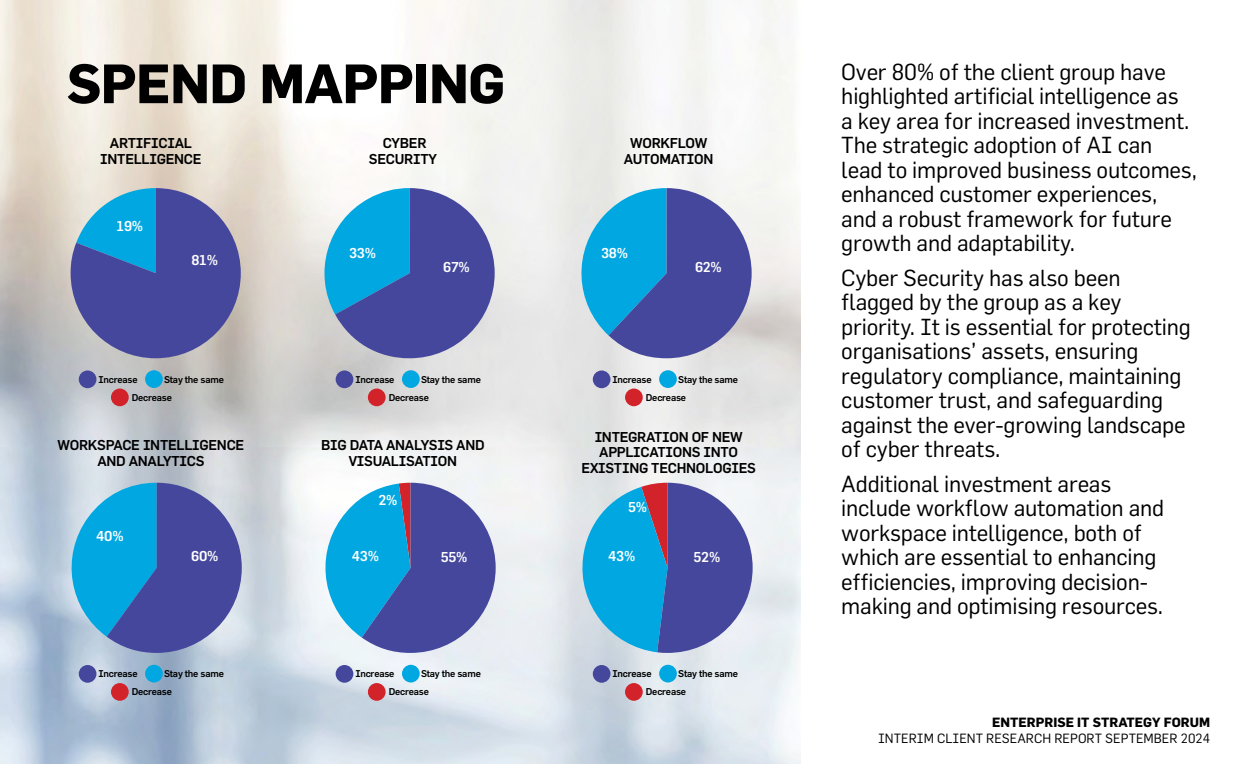
<style>
.page{position:relative;width:1260px;height:764px;background:#fff}
.page>*{position:absolute;margin:0;border:0;box-sizing:border-box;transform-origin:0 0}
.t1{font:700 54.25px "Flama";letter-spacing:-.01em;color:#000}
.t2{font:22.75px/24.5px "Flama";letter-spacing:-.01em;color:#000}
.t3{font:500 14px/15.8px "Flama";letter-spacing:-.02em;color:#000;text-align:center}
.t4{font:500 14px "Flama";letter-spacing:-.02em;color:#fff}
.t5{font:13.12px "Flama";color:#000}
.t6{font:700 13.12px "Flama";color:#000}
.t7{font:500 9.62px/17.7px "Flama";letter-spacing:-.02em;color:#000}
</style>
<div class="page">
<img style="left:0;top:0;width:801px;height:764px">
<svg style="left:71px;top:188px;width:170px;height:170px"></svg>
<svg style="left:312px;top:188px;width:183px;height:170px"></svg>
<svg style="left:572px;top:188px;width:180px;height:170px"></svg>
<svg style="left:64px;top:483px;width:178px;height:170px"></svg>
<svg style="left:314px;top:483px;width:182px;height:170px"></svg>
<svg style="left:577px;top:483px;width:176px;height:170px"></svg>
<div style="left:79px;top:370px;width:17px;height:18px;background:#45479d;border-radius:50%"></div>
<div style="left:111px;top:389px;width:18px;height:17px;background:#d2232a;border-radius:50%"></div>
<div style="left:145px;top:370px;width:18px;height:18px;background:#00a7e1;border-radius:50%"></div>
<div style="left:79px;top:665px;width:17px;height:18px;background:#45479d;border-radius:50%"></div>
<div style="left:111px;top:683px;width:18px;height:18px;background:#d2232a;border-radius:50%"></div>
<div style="left:145px;top:665px;width:18px;height:17px;background:#00a7e1;border-radius:50%"></div>
<div style="left:336px;top:370px;width:17px;height:18px;background:#45479d;border-radius:50%"></div>
<div style="left:368px;top:389px;width:18px;height:17px;background:#d2232a;border-radius:50%"></div>
<div style="left:402px;top:370px;width:18px;height:18px;background:#00a7e1;border-radius:50%"></div>
<div style="left:336px;top:665px;width:17px;height:18px;background:#45479d;border-radius:50%"></div>
<div style="left:368px;top:683px;width:18px;height:18px;background:#d2232a;border-radius:50%"></div>
<div style="left:402px;top:665px;width:18px;height:17px;background:#00a7e1;border-radius:50%"></div>
<div style="left:593px;top:370px;width:18px;height:18px;background:#45479d;border-radius:50%"></div>
<div style="left:625px;top:389px;width:18px;height:17px;background:#d2232a;border-radius:50%"></div>
<div style="left:659px;top:370px;width:18px;height:18px;background:#00a7e1;border-radius:50%"></div>
<div style="left:593px;top:665px;width:18px;height:18px;background:#45479d;border-radius:50%"></div>
<div style="left:625px;top:683px;width:18px;height:18px;background:#d2232a;border-radius:50%"></div>
<div style="left:659px;top:665px;width:18px;height:17px;background:#00a7e1;border-radius:50%"></div>
<h1 class="t1" style="left:67px;top:51px;width:439px">SPEND MAPPING</h1>
<p class="t2" style="left:841px;top:59px;width:357px">Over 80% of the client group have highlighted artificial intelligence as<br>a key area for increased investment.<br>The strategic adoption of AI can lead to improved business outcomes, enhanced customer experiences, and a robust framework for future growth and adaptability.</p>
<p class="t2" style="left:841px;top:265px;width:351px">Cyber Security has also been flagged by the group as a key priority. It is essential for protecting organisations’ assets, ensuring regulatory compliance, maintaining customer trust, and safeguarding against the ever-growing landscape of cyber threats.</p>
<p class="t2" style="left:841px;top:471px;width:325px">Additional investment areas include workflow automation and workspace intelligence, both of which are essential to enhancing efficiencies, improving decision&shy;making and optimising resources.</p>
<p class="t3" style="left:100px;top:135px;width:103px">ARTIFICIAL<br>INTELLIGENCE</p>
<p class="t3" style="left:369px;top:135px;width:69px">CYBER<br>SECURITY</p>
<p class="t3" style="left:624px;top:135px;width:91px">WORKFLOW<br>AUTOMATION</p>
<p class="t4" style="left:117px;top:217px;width:28px">19%</p>
<p class="t4" style="left:349px;top:245px;width:28px">33%</p>
<p class="t4" style="left:601px;top:245px;width:28px">38%</p>
<p class="t4" style="left:443px;top:258px;width:28px">67%</p>
<p class="t4" style="left:695px;top:258px;width:28px">62%</p>
<p class="t4" style="left:192px;top:252px;width:28px">81%</p>
<p class="t7" style="left:132px;top:370px;width:94px;text-indent:32px">Stay the same<br>Decrease</p>
<p class="t7" style="left:389px;top:370px;width:94px;text-indent:32px">Stay the same<br>Decrease</p>
<p class="t7" style="left:646px;top:370px;width:94px;text-indent:32px">Stay the same<br>Decrease</p>
<p class="t7" style="left:98px;top:370px;width:41px">Increase</p>
<p class="t7" style="left:355px;top:370px;width:41px">Increase</p>
<p class="t7" style="left:612px;top:370px;width:41px">Increase</p>
<p class="t3" style="left:321px;top:437px;width:165px">BIG DATA ANALYSIS AND<br>VISUALISATION</p>
<p class="t3" style="left:582px;top:428px;width:176px">INTEGRATION OF NEW<br>APPLICATIONS INTO<br>EXISTING TECHNOLOGIES</p>
<p class="t3" style="left:58px;top:437px;width:188px">WORKSPACE INTELLIGENCE<br>AND ANALYTICS</p>
<p class="t4" style="left:378px;top:492px;width:21px">2%</p>
<p class="t4" style="left:628px;top:498px;width:21px">5%</p>
<p class="t4" style="left:96px;top:527px;width:29px">40%</p>
<p class="t4" style="left:191px;top:548px;width:29px">60%</p>
<p class="t4" style="left:441px;top:549px;width:28px">55%</p>
<p class="t4" style="left:694px;top:549px;width:28px">52%</p>
<p class="t4" style="left:352px;top:548px;width:29px">43%</p>
<p class="t4" style="left:608px;top:548px;width:29px">43%</p>
<p class="t7" style="left:132px;top:665px;width:94px;text-indent:32px">Stay the same<br>Decrease</p>
<p class="t7" style="left:98px;top:665px;width:41px">Increase</p>
<p class="t7" style="left:389px;top:665px;width:94px;text-indent:32px">Stay the same<br>Decrease</p>
<p class="t7" style="left:355px;top:665px;width:41px">Increase</p>
<p class="t7" style="left:646px;top:665px;width:94px;text-indent:32px">Stay the same<br>Decrease</p>
<p class="t7" style="left:612px;top:665px;width:41px">Increase</p>
<p class="t6" style="left:992px;top:715px;width:219px">ENTERPRISE IT STRATEGY FORUM</p>
<p class="t5" style="left:878px;top:730px;width:334px">INTERIM CLIENT RESEARCH REPORT SEPTEMBER 2024</p>
</div>
